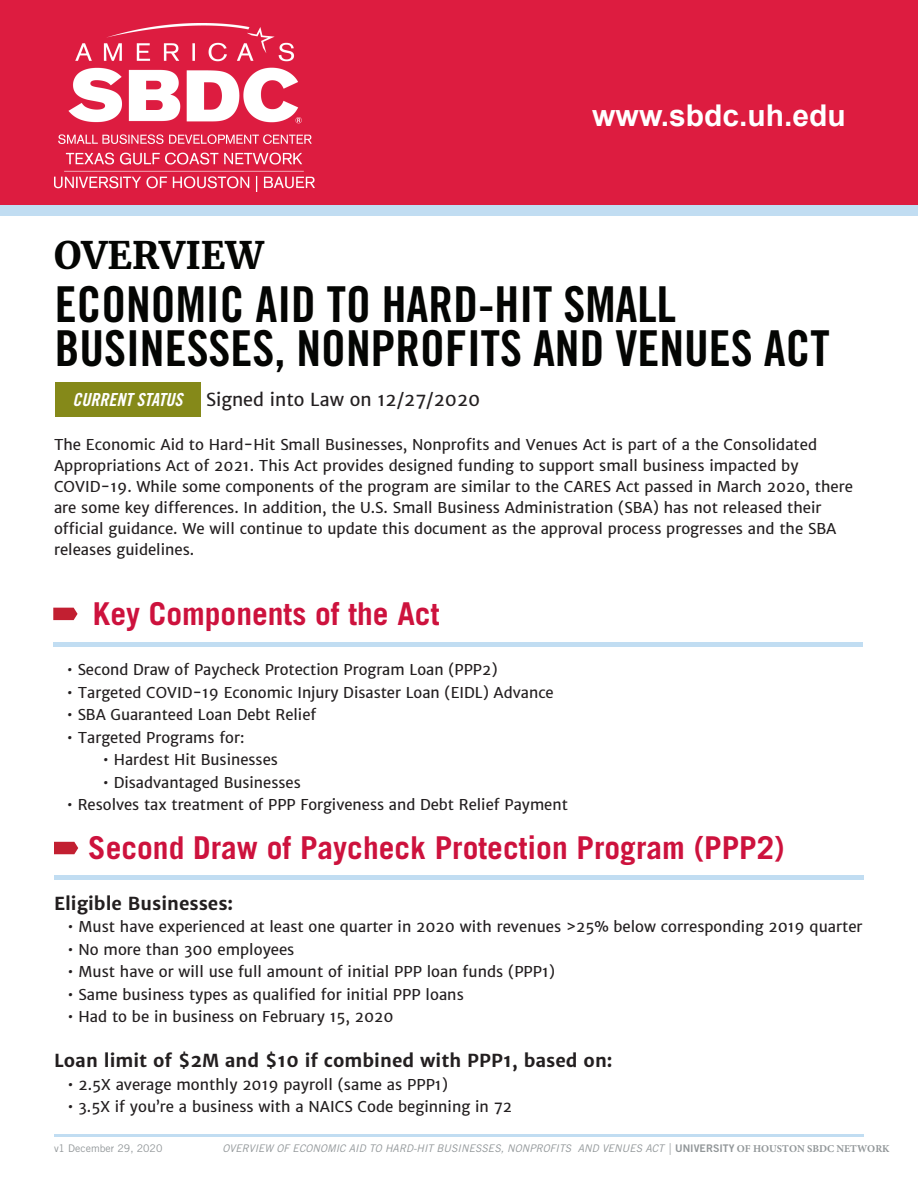
<style>
.page{position:relative;width:918px;height:1188px;background:#fff}
.page>*{position:absolute;margin:0;border:0;box-sizing:border-box;transform-origin:0 0}
.t1{font:49.5px/43.5px "Trade Gothic LT Std Bd Cn 20";color:#040503}
.t2{font:700 37.5px "Merriweather";color:#040503}
.t3{font:700 31.5px "Trade Gothic LT Std";color:#cd123d}
.t4{font:700 30px "Arial";color:#fff}
.t5{font:700 18px "Merriweather Sans";color:#231f20}
.t6{font:18px "Merriweather Sans";color:#231f20}
.t7{font:18px "Trade Gothic LT Std Bd Cn 20 Obl";color:#fff}
.t8{font:15px/21px "Merriweather Sans";color:#231f20}
.t9{font:italic 10.5px "Trade Gothic LT Std";color:#929799}
.t10{font:10.5px "Trade Gothic LT Std";color:#929799}
.s1{font-family:"Trade Gothic LT Std Bd 2";font-style:normal}
.s2{font-family:"Minion Pro";font-weight:700;font-style:normal}
</style>
<div class="page">
<div style="left:0;top:0;width:918px;height:211px;background:#dd1c40"></div>
<div style="left:0;top:206px;width:918px;height:10px;background:#c1ddf2"></div>
<svg style="left:54px;top:842px;width:24px;height:12px"></svg>
<svg style="left:53px;top:608px;width:25px;height:12px"></svg>
<div style="left:53px;top:642px;width:810px;height:5px;background:#c1ddf2"></div>
<hr style="left:54px;top:1134px;width:810px;height:3px;background:#c1ddf2">
<div style="left:55px;top:382px;width:146px;height:35px;background:#858919"></div>
<div style="left:54px;top:875px;width:810px;height:5px;background:#c1ddf2"></div>
<img style="left:54px;top:24px;width:260px;height:167px">
<p class="t2" style="left:54px;top:230px;width:211px">OVERVIEW</p>
<p class="t4" style="left:592px;top:95px;width:255px">www.sbdc.uh.edu</p>
<p class="t1" style="left:55px;top:282px;width:777px">ECONOMIC AID TO HARD-HIT SMALL<br>BUSINESSES, NONPROFITS AND VENUES ACT</p>
<p class="t7" style="left:72px;top:389px;width:111px">CURRENT STATUS</p>
<p class="t6" style="left:206px;top:387px;width:276px">Signed into Law on 12/27/2020</p>
<p class="t8" style="left:54px;top:434px;width:800px">The Economic Aid to Hard-Hit Small Businesses, Nonprofits and Venues Act is part of a the Consolidated Appropriations Act of 2021. This Act provides designed funding to support small business impacted by COVID-19. While some components of the program are similar to the CARES Act passed in March 2020, there are some key differences. In addition, the U.S. Small Business Administration (SBA) has not released their official guidance. We will continue to update this document as the approval process progresses and the SBA releases guidelines.</p>
<p class="t3" style="left:93px;top:594px;width:348px">Key Components of the Act</p>
<p class="t8" style="left:67px;top:659px;width:432px">• Second Draw of Paycheck Protection Program Loan (PPP2)</p>
<p class="t8" style="left:67px;top:682px;width:488px">• Targeted COVID-19 Economic Injury Disaster Loan (EIDL) Advance</p>
<p class="t8" style="left:67px;top:704px;width:251px">• SBA Guaranteed Loan Debt Relief</p>
<p class="t8" style="left:67px;top:727px;width:179px">• Targeted Programs for:</p>
<p class="t8" style="left:103px;top:749px;width:177px">• Hardest Hit Businesses</p>
<p class="t8" style="left:103px;top:772px;width:199px">• Disadvantaged Businesses</p>
<p class="t8" style="left:67px;top:794px;width:503px">• Resolves tax treatment of PPP Forgiveness and Debt Relief Payment</p>
<p class="t3" style="left:88px;top:829px;width:698px">Second Draw of Paycheck Protection Program (PPP2)</p>
<p class="t5" style="left:54px;top:892px;width:181px">Eligible Businesses:</p>
<p class="t8" style="left:68px;top:916px;width:797px">• Must have experienced at least one quarter in 2020 with revenues &gt;25% below corresponding 2019 quarter</p>
<p class="t8" style="left:68px;top:939px;width:228px">• No more than 300 employees</p>
<p class="t8" style="left:68px;top:961px;width:489px">• Must have or will use full amount of initial PPP loan funds (PPP1)</p>
<p class="t8" style="left:68px;top:984px;width:398px">• Same business types as qualified for initial PPP loans</p>
<p class="t8" style="left:68px;top:1006px;width:328px">• Had to be in business on February 15, 2020</p>
<p class="t5" style="left:54px;top:1049px;width:560px">Loan limit of $2M and $10 if combined with PPP1, based on:</p>
<p class="t8" style="left:68px;top:1074px;width:382px">• 2.5X average monthly 2019 payroll (same as PPP1)</p>
<p class="t8" style="left:68px;top:1096px;width:446px">• 3.5X if you’re a business with a NAICS Code beginning in 72</p>
<p class="t10" style="left:54px;top:1142px;width:110px">v1 December 29, 2020</p>
<p class="t9" style="left:223px;top:1142px;width:669px">OVERVIEW OF ECONOMIC AID TO HARD-HIT BUSINESSES, NONPROFITS AND VENUES ACT | <span class="s1">UNIVERSITY</span> <span class="s2">OF HOUSTON SBDC NETWORK</span></p>
</div>
